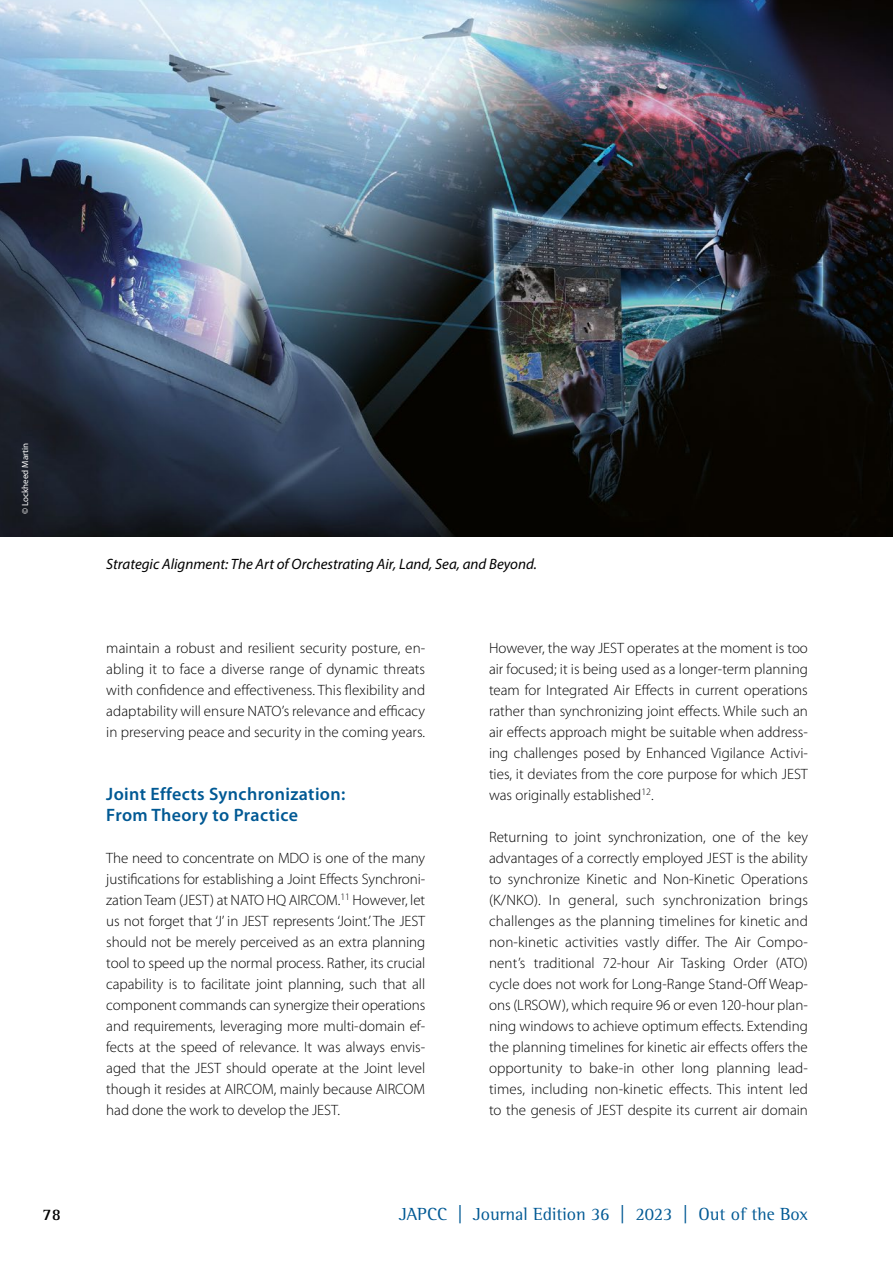
<style>
.page{position:relative;width:893px;height:1263px;background:#fff}
.page>*{position:absolute;margin:0;border:0;box-sizing:border-box;transform-origin:0 0}
.t1{font:600 18px/21px "Myriad Pro";letter-spacing:.02em;color:#005994}
.t2{font:18px "Rotis Semi Serif Pro";color:#005994}
.t3{font:700 16.5px "Rotis Semi Serif Pro";color:#000}
.t4{font:300 15px/21px "Myriad Pro";color:#000;text-align:justify}
.t5{font:italic 15px "Myriad Pro";color:#000}
.t6{font:9px "Myriad Pro";color:#fff}
</style>
<div class="page">
<img style="left:0;top:0;width:893px;height:536px">
<p class="t6" style="left:20px;top:514px;width:73px;rotate:-90deg">© Lockheed Martin</p>
<p class="t5" style="left:106px;top:554px;width:432px">Strategic Alignment: The Art of Orchestrating Air, Land, Sea, and Beyond.</p>
<p class="t4" style="left:106px;top:637px;width:320px">maintain a robust and resilient security posture, en&shy;abling it to face a diverse range of dynamic threats with confidence and effectiveness. This flexibility and adaptability will ensure NATO’s relevance and efficacy in preserving peace and security in the coming years.</p>
<p class="t1" style="left:106px;top:783px;width:241px">Joint Effects Synchronization:<br>From Theory to Practice</p>
<p class="t4" style="left:106px;top:847px;width:320px">The need to concentrate on MDO is one of the many justifications for establishing a Joint Effects Synchroni&shy;zation Team (JEST) at NATO HQ AIRCOM.<sup>11</sup> However, let us not forget that ‘J’ in JEST represents ‘Joint.’ The JEST should not be merely perceived as an extra planning tool to speed up the normal process. Rather, its crucial capability is to facilitate joint planning, such that all component commands can synergize their operations and requirements, leveraging more multi-domain ef&shy;fects at the speed of relevance. It was always envis&shy;aged that the JEST should operate at the Joint level though it resides at AIRCOM, mainly because AIRCOM had done the work to develop the JEST.</p>
<p class="t4" style="left:489px;top:637px;width:320px">However, the way JEST operates at the moment is too air focused; it is being used as a longer-term planning team for Integrated Air Effects in current operations rather than synchronizing joint effects. While such an air effects approach might be suitable when address&shy;ing challenges posed by Enhanced Vigilance Activi&shy;ties, it deviates from the core purpose for which JEST was originally established<sup>12</sup>.</p>
<p class="t4" style="left:489px;top:826px;width:320px">Returning to joint synchronization, one of the key advantages of a correctly employed JEST is the ability to synchronize Kinetic and Non-Kinetic Operations (K/NKO). In general, such synchronization brings challenges as the planning timelines for kinetic and non-kinetic activities vastly differ. The Air Compo&shy;nent’s traditional 72-hour Air Tasking Order (ATO) cycle does not work for Long-Range Stand-Off Weap&shy;ons (LRSOW), which require 96 or even 120-hour plan&shy;ning windows to achieve optimum effects. Extending the planning timelines for kinetic air effects offers the opportunity to bake-in other long planning lead&shy;times, including non-kinetic effects. This intent led to the genesis of JEST despite its current air domain</p>
<p class="t3" style="left:43px;top:1204px;width:20px">78</p>
<p class="t2" style="left:399px;top:1203px;width:410px">JAPCC | Journal Edition 36 | 2023 | Out of the Box</p>
</div>
